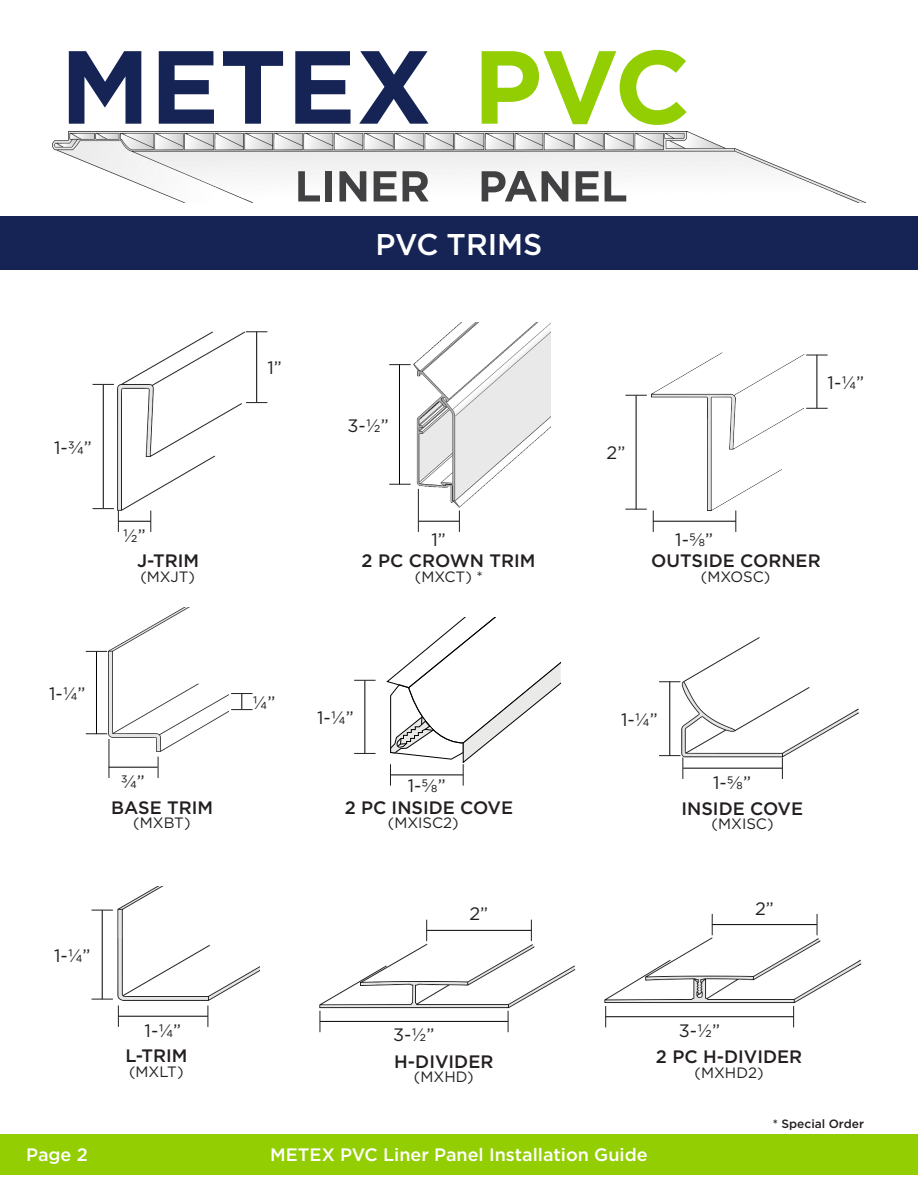
<style>
.page{position:relative;width:918px;height:1188px;background:#fff}
.page>*{position:absolute;margin:0;border:0;box-sizing:border-box;transform-origin:0 0}
.t1{font:500 30px "Gotham";color:#fff}
.t2{font:18px "Gotham";color:#231f20}
.t3{font:500 18px "Gotham";color:#231f20}
.t4{font:500 18px "Gotham";color:#fff}
.t5{font:500 18px "Gotham";color:#231f20}
.t6{font:18px "Gotham";color:#231f20}
.t7{font:15px "Gotham";color:#231f20}
.t8{font:500 12px "Gotham";color:#231f20}
.s1{font-style:inherit}
</style>
<div class="page">
<img style="left:52px;top:132px;width:813px;height:70px">
<svg style="left:69px;top:51px;width:72px;height:73px"></svg>
<svg style="left:159px;top:51px;width:55px;height:73px"></svg>
<svg style="left:223px;top:51px;width:60px;height:73px"></svg>
<svg style="left:295px;top:51px;width:56px;height:73px"></svg>
<svg style="left:359px;top:51px;width:70px;height:73px"></svg>
<svg style="left:482px;top:50px;width:205px;height:75px"></svg>
<svg style="left:298px;top:171px;width:22px;height:30px"></svg>
<div style="left:325px;top:171px;width:7px;height:30px;background:#414042"></div>
<svg style="left:340px;top:171px;width:26px;height:30px"></svg>
<svg style="left:374px;top:171px;width:23px;height:30px"></svg>
<svg style="left:403px;top:171px;width:26px;height:30px"></svg>
<svg style="left:482px;top:171px;width:86px;height:30px"></svg>
<svg style="left:576px;top:171px;width:23px;height:30px"></svg>
<svg style="left:605px;top:171px;width:21px;height:30px"></svg>
<div style="left:0;top:216px;width:918px;height:54px;background:#152455"></div>
<div style="left:0;top:1134px;width:918px;height:40px;background:#92ce02"></div>
<img style="left:678px;top:637px;width:181px;height:121px">
<hr style="left:683px;top:768px;width:99px;height:1px;background:#000">
<svg style="left:782px;top:758px;width:1px;height:21px"></svg>
<hr style="left:669px;top:682px;width:1px;height:74px;background:#000">
<svg style="left:659px;top:681px;width:21px;height:1px"></svg>
<svg style="left:659px;top:755px;width:24px;height:24px"></svg>
<img style="left:105px;top:608px;width:124px;height:145px">
<svg style="left:231px;top:693px;width:22px;height:17px"></svg>
<hr style="left:96px;top:651px;width:1px;height:83px;background:#000">
<svg style="left:86px;top:651px;width:21px;height:1px"></svg>
<svg style="left:86px;top:733px;width:21px;height:1px"></svg>
<hr style="left:109px;top:767px;width:49px;height:1px;background:#000">
<svg style="left:158px;top:757px;width:1px;height:21px"></svg>
<hr style="left:109px;top:739px;width:1px;height:39px;background:#231f20">
<img style="left:319px;top:943px;width:257px;height:69px">
<svg style="left:320px;top:1011px;width:1px;height:21px"></svg>
<hr style="left:320px;top:1021px;width:188px;height:1px;background:#000">
<svg style="left:508px;top:1011px;width:1px;height:21px"></svg>
<hr style="left:426px;top:930px;width:106px;height:1px;background:#000">
<svg style="left:531px;top:920px;width:1px;height:21px"></svg>
<svg style="left:426px;top:920px;width:1px;height:21px"></svg>
<img style="left:604px;top:937px;width:258px;height:66px">
<hr style="left:712px;top:924px;width:105px;height:1px;background:#000">
<svg style="left:817px;top:914px;width:1px;height:21px"></svg>
<svg style="left:712px;top:914px;width:1px;height:21px"></svg>
<hr style="left:605px;top:1016px;width:189px;height:1px;background:#000">
<svg style="left:793px;top:1006px;width:1px;height:21px"></svg>
<svg style="left:605px;top:1006px;width:1px;height:21px"></svg>
<img style="left:117px;top:887px;width:142px;height:114px">
<hr style="left:119px;top:1016px;width:89px;height:1px;background:#000">
<svg style="left:208px;top:1006px;width:1px;height:21px"></svg>
<svg style="left:118px;top:1006px;width:1px;height:21px"></svg>
<hr style="left:102px;top:910px;width:1px;height:89px;background:#000">
<svg style="left:92px;top:910px;width:21px;height:1px"></svg>
<svg style="left:92px;top:999px;width:21px;height:1px"></svg>
<img style="left:652px;top:353px;width:153px;height:158px">
<hr style="left:817px;top:355px;width:1px;height:53px;background:#000">
<svg style="left:806px;top:355px;width:22px;height:1px"></svg>
<svg style="left:806px;top:408px;width:22px;height:1px"></svg>
<hr style="left:653px;top:521px;width:83px;height:1px;background:#000">
<svg style="left:735px;top:511px;width:1px;height:21px"></svg>
<svg style="left:653px;top:511px;width:1px;height:21px"></svg>
<hr style="left:636px;top:395px;width:1px;height:114px;background:#000">
<svg style="left:625px;top:395px;width:22px;height:1px"></svg>
<svg style="left:625px;top:509px;width:22px;height:1px"></svg>
<img style="left:414px;top:322px;width:136px;height:185px">
<hr style="left:399px;top:364px;width:1px;height:120px;background:#000">
<svg style="left:389px;top:364px;width:22px;height:1px"></svg>
<svg style="left:389px;top:484px;width:22px;height:1px"></svg>
<hr style="left:419px;top:521px;width:40px;height:1px;background:#000">
<svg style="left:459px;top:511px;width:1px;height:21px"></svg>
<hr style="left:418px;top:489px;width:1px;height:43px;background:#231f20">
<img style="left:113px;top:331px;width:137px;height:180px">
<hr style="left:103px;top:384px;width:1px;height:124px;background:#000">
<svg style="left:93px;top:384px;width:21px;height:1px"></svg>
<hr style="left:256px;top:332px;width:1px;height:71px;background:#000">
<svg style="left:246px;top:402px;width:21px;height:1px"></svg>
<svg style="left:246px;top:331px;width:21px;height:1px"></svg>
<hr style="left:118px;top:521px;width:33px;height:1px;background:#000">
<svg style="left:150px;top:511px;width:1px;height:21px"></svg>
<svg style="left:93px;top:508px;width:26px;height:24px"></svg>
<hr style="left:364px;top:680px;width:1px;height:74px;background:#000">
<svg style="left:354px;top:680px;width:22px;height:1px"></svg>
<svg style="left:354px;top:753px;width:22px;height:1px"></svg>
<svg style="left:386px;top:617px;width:175px;height:169px"></svg>
<h1 class="t1" style="left:376px;top:225px;width:168px">PVC TRIMS</h1>
<p class="t2" style="left:54px;top:436px;width:39px">1-3/4”</p>
<p class="t2" style="left:123px;top:524px;width:24px">1/2”</p>
<p class="t3" style="left:137px;top:549px;width:63px">J-TRIM</p>
<p class="t7" style="left:140px;top:567px;width:56px">(MXJT)</p>
<p class="t2" style="left:267px;top:356px;width:16px">1”</p>
<p class="t2" style="left:347px;top:414px;width:43px">3-<span class="s1">1/2</span>”</p>
<p class="t2" style="left:431px;top:528px;width:16px">1”</p>
<p class="t3" style="left:362px;top:549px;width:175px">2 PC CROWN TRIM</p>
<p class="t7" style="left:415px;top:567px;width:69px">(MXCT) *</p>
<p class="t2" style="left:607px;top:442px;width:20px">2”</p>
<p class="t2" style="left:828px;top:371px;width:38px">1-1/4”</p>
<p class="t2" style="left:675px;top:528px;width:39px">1-5/8”</p>
<p class="t3" style="left:651px;top:549px;width:171px">OUTSIDE CORNER</p>
<p class="t7" style="left:701px;top:567px;width:71px">(MXOSC)</p>
<p class="t2" style="left:49px;top:682px;width:38px">1-1/4”</p>
<p class="t2" style="left:121px;top:770px;width:26px">3/4”</p>
<p class="t3" style="left:111px;top:795px;width:103px">BASE TRIM</p>
<p class="t7" style="left:133px;top:813px;width:59px">(MXBT)</p>
<p class="t6" style="left:253px;top:691px;width:24px">1/4<span class="s1">”</span></p>
<p class="t2" style="left:317px;top:706px;width:38px">1-1/4”</p>
<p class="t2" style="left:408px;top:775px;width:39px">1-5/8”</p>
<p class="t5" style="left:345px;top:795px;width:170px">2 PC INSIDE COVE</p>
<p class="t7" style="left:388px;top:813px;width:72px">(MXISC2)</p>
<p class="t2" style="left:621px;top:708px;width:38px">1-1/4”</p>
<p class="t2" style="left:713px;top:771px;width:39px">1-5/8”</p>
<p class="t3" style="left:682px;top:796px;width:123px">INSIDE COVE</p>
<p class="t7" style="left:712px;top:814px;width:63px">(MXISC)</p>
<p class="t2" style="left:54px;top:944px;width:38px">1-1/4”</p>
<p class="t2" style="left:469px;top:902px;width:20px">2”</p>
<p class="t2" style="left:755px;top:898px;width:20px">2”</p>
<p class="t2" style="left:145px;top:1019px;width:38px">1-1/4”</p>
<p class="t2" style="left:679px;top:1019px;width:43px">3-1/2”</p>
<p class="t2" style="left:393px;top:1023px;width:43px">3-1/2”</p>
<p class="t3" style="left:125px;top:1044px;width:64px">L-TRIM</p>
<p class="t7" style="left:129px;top:1062px;width:56px">(MXLT)</p>
<p class="t3" style="left:394px;top:1050px;width:101px">H-DIVIDER</p>
<p class="t7" style="left:414px;top:1068px;width:61px">(MXHD)</p>
<p class="t3" style="left:656px;top:1045px;width:148px">2 PC H-DIVIDER</p>
<p class="t7" style="left:695px;top:1063px;width:71px">(MXHD2)</p>
<p class="t8" style="left:773px;top:1116px;width:93px">* Special Order</p>
<p class="t4" style="left:26px;top:1143px;width:63px">Page 2</p>
<p class="t4" style="left:270px;top:1143px;width:379px">METEX PVC Liner Panel Installation Guide</p>
</div>
